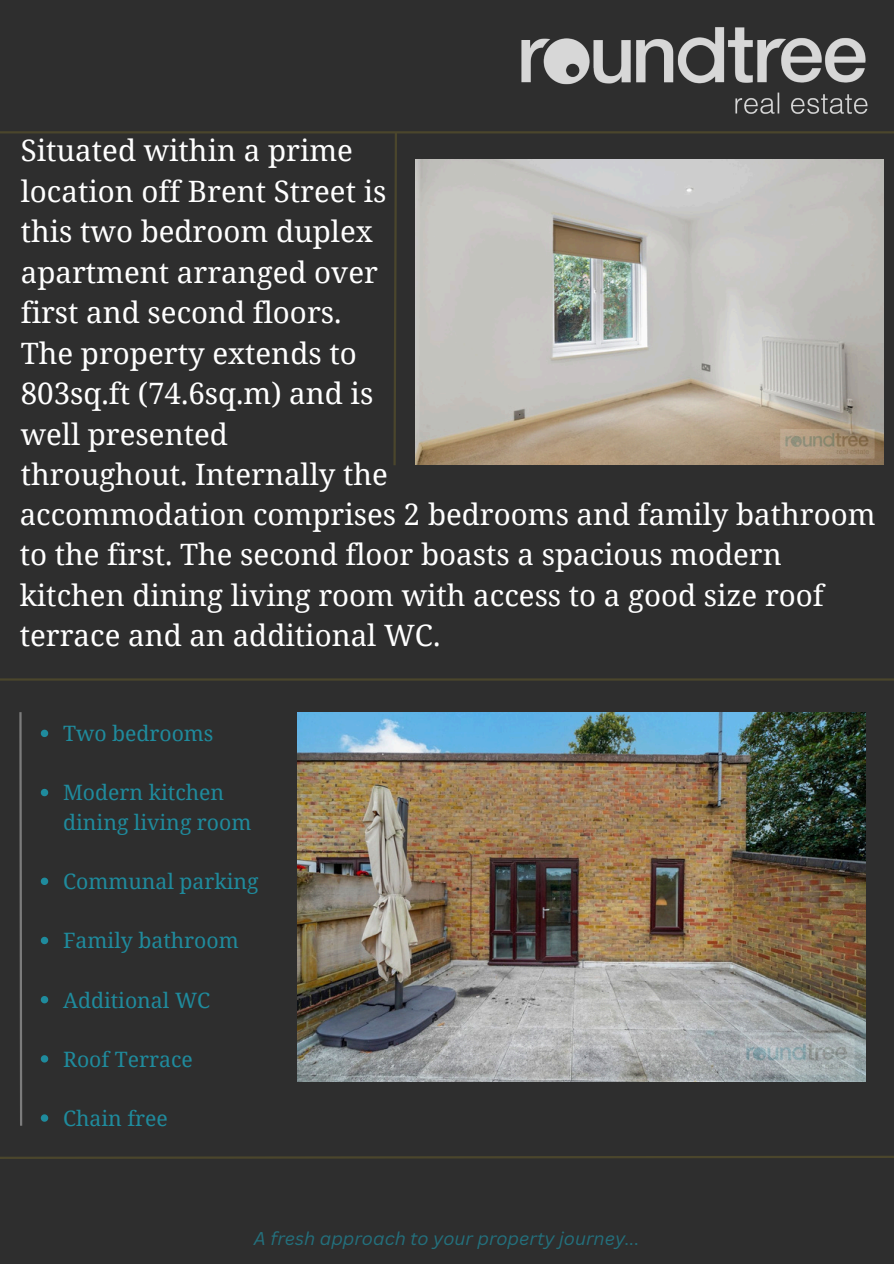
<style>
.page{position:relative;width:894px;height:1264px;background:#fff}
.page>*{position:absolute;margin:0;border:0;box-sizing:border-box;transform-origin:0 0}
.t1{font:29.4px/40.5px "Noto Serif";color:#fff}
.t2{font:21.15px/29.5px "Noto Serif";color:#1f8b9d}
.t3{font:italic 18px "Canva Sans";color:#1f8b9d}
</style>
<div class="page">
<div style="left:0;top:0;width:893px;height:1263px;background:#2e2e2e"></div>
<img style="left:521px;top:27px;width:347px;height:87px">
<hr style="left:0;top:678px;width:893px;height:2px;background:#4b462c">
<img style="left:415px;top:159px;width:468px;height:305px">
<svg style="left:392px;top:133px;width:6px;height:332px"></svg>
<hr style="left:0;top:131px;width:893px;height:2px;background:#4b462c">
<svg style="left:19px;top:712px;width:3px;height:414px"></svg>
<svg style="left:41px;top:729px;width:7px;height:8px"></svg>
<svg style="left:41px;top:788px;width:7px;height:8px"></svg>
<svg style="left:41px;top:877px;width:7px;height:8px"></svg>
<svg style="left:41px;top:936px;width:7px;height:8px"></svg>
<svg style="left:41px;top:996px;width:7px;height:7px"></svg>
<svg style="left:41px;top:1055px;width:7px;height:7px"></svg>
<svg style="left:41px;top:1114px;width:7px;height:7px"></svg>
<img style="left:297px;top:712px;width:567px;height:369px">
<svg style="left:0;top:1156px;width:893px;height:3px"></svg>
<p class="t1" style="left:21px;top:129px;width:368px">Situated within a prime location off Brent Street is this two bedroom duplex apartment arranged over first and second floors.<br>The property extends to<br>803sq.ft (74.6sq.m) and is well presented throughout. Internally the</p>
<p class="t1" style="left:20px;top:493px;width:857px">accommodation comprises 2 bedrooms and family bathroom to the first. The second floor boasts a spacious modern kitchen dining living room with access to a good size roof terrace and an additional WC.</p>
<h1 class="t2" style="left:63px;top:718px;width:152px">Two bedrooms</h1>
<h1 class="t2" style="left:63px;top:777px;width:190px">Modern kitchen dining living room</h1>
<p class="t2" style="left:63px;top:866px;width:197px">Communal parking</p>
<p class="t2" style="left:63px;top:925px;width:177px">Family bathroom</p>
<p class="t2" style="left:63px;top:984px;width:148px">Additional WC</p>
<p class="t2" style="left:63px;top:1043px;width:131px">Roof Terrace</p>
<p class="t2" style="left:63px;top:1102px;width:106px">Chain free</p>
<p class="t3" style="left:254px;top:1225px;width:387px">A fresh approach to your property journey...</p>
</div>
